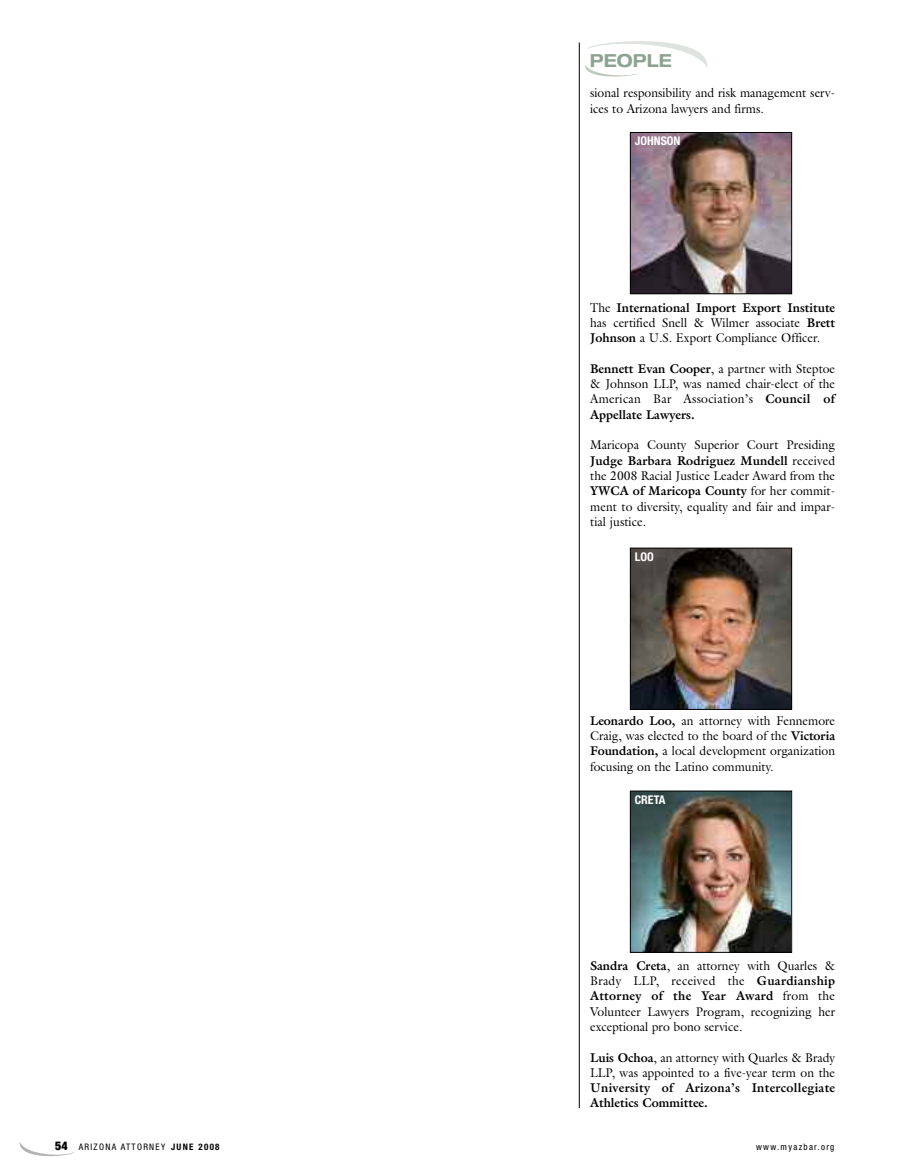
<style>
.page{position:relative;width:905px;height:1175px;background:#fff}
.page>*{position:absolute;margin:0;border:0;box-sizing:border-box;transform-origin:0 0}
.t1{font:700 expanded 18px "Helvetica Neue";color:#8da391;scale:.93 1}
.t2{font:12.75px/15.3px "Galliard";color:#000;text-align:justify;scale:.95 1}
.t3{font:700 12.75px/15.3px "Galliard";letter-spacing:.025em;color:#000;scale:.95 1}
.t4{font:700 condensed 12px "Helvetica Neue";color:#fff}
.t5{font:condensed 9px "Helvetica Neue";letter-spacing:.145em;color:#000}
.s1{font-weight:700}
.s2{font-weight:900;font-size:12px}
</style>
<div class="page">
<svg style="left:19px;top:1142px;width:55px;height:15px"></svg>
<svg style="left:585px;top:41px;width:123px;height:36px"></svg>
<img style="left:632px;top:134px;width:158px;height:158px">
<div style="left:630px;top:132px;width:162px;height:162px;border:1px solid #000"></div>
<img style="left:632px;top:550px;width:158px;height:158px">
<div style="left:630px;top:548px;width:162px;height:162px;border:1px solid #000"></div>
<img style="left:632px;top:792px;width:158px;height:158px">
<div style="left:630px;top:790px;width:162px;height:162px;border:1px solid #000"></div>
<hr style="left:579px;top:43px;width:1px;height:1065px;background:#000">
<h1 class="t1" style="left:590px;top:54px;width:90px">PEOPLE</h1>
<p class="t2" style="left:590px;top:85px;width:259px">sional responsibility and risk management serv&shy;ices to Arizona lawyers and firms.</p>
<p class="t4" style="left:635px;top:137px;width:47px">JOHNSON</p>
<p class="t2" style="left:590px;top:299px;width:259px">The <span class="s1">International Import Export Institute </span>has certified Snell &amp; Wilmer associate <span class="s1">Brett Johnson</span> a U.S. Export Compliance Officer.</p>
<p class="t2" style="left:590px;top:361px;width:259px"><span class="s1">Bennett Evan Cooper</span>, a partner with Steptoe &amp; Johnson LLP, was named chair-elect of the American Bar Association’s <span class="s1">Council of Appellate Lawyers.</span></p>
<p class="t2" style="left:590px;top:437px;width:259px">Maricopa County Superior Court Presiding <span class="s1">Judge Barbara Rodriguez Mundell</span> received the 2008 Racial Justice Leader Award from the <span class="s1">YWCA of Maricopa County</span> for her commit&shy;ment to diversity, equality and fair and impar&shy;tial justice.</p>
<p class="t4" style="left:635px;top:552px;width:20px">LOO</p>
<p class="t2" style="left:590px;top:712px;width:259px"><span class="s1">Leonardo Loo,</span> an attorney with Fennemore Craig, was elected to the board of the <span class="s1">Victoria Foundation,</span> a local development organization focusing on the Latino community.</p>
<p class="t4" style="left:635px;top:795px;width:32px">CRETA</p>
<p class="t2" style="left:590px;top:957px;width:259px"><span class="s1">Sandra Creta</span>, an attorney with Quarles &amp; Brady LLP, received the <span class="s1">Guardianship Attorney of the Year Award</span> from the Volunteer Lawyers Program, recognizing her exceptional pro bono service.</p>
<p class="t2" style="left:590px;top:1049px;width:259px"><span class="s1">Luis Ochoa</span>, an attorney with Quarles &amp; Brady<br>LLP, was appointed to a five-year term on the</p>
<p class="t3" style="left:590px;top:1080px;width:259px">University of Arizona’s Intercollegiate<br>Athletics Committee.</p>
<p class="t5" style="left:55px;top:1143px;width:166px"><span class="s2">54</span> ARIZONA ATTORNEY <span class="s1">JUNE 2008</span></p>
<p class="t5" style="left:756px;top:1143px;width:80px">www.myazbar.org</p>
</div>
